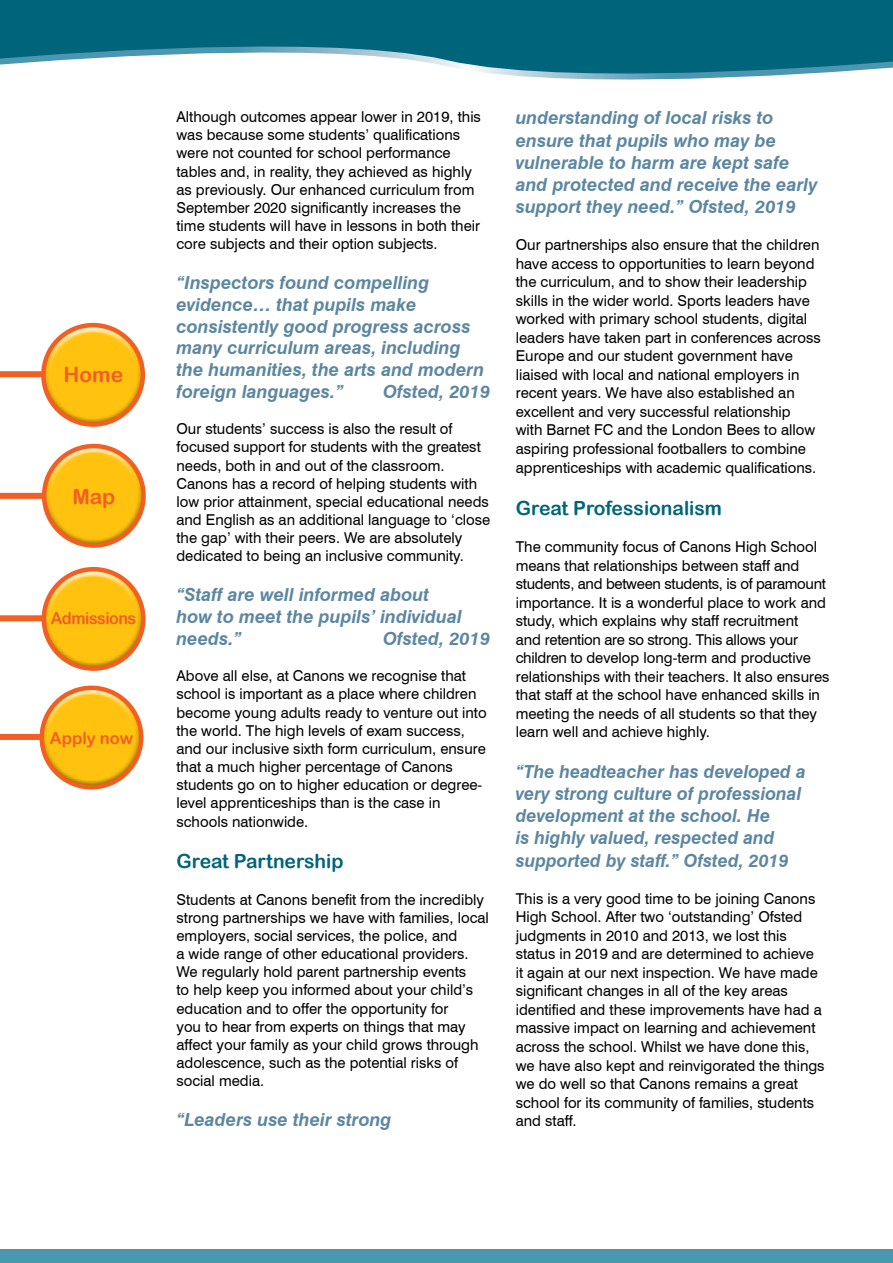
<style>
.page{position:relative;width:893px;height:1263px;background:#fff}
.page>*{position:absolute;margin:0;border:0;box-sizing:border-box;transform-origin:0 0}
.t1{font:21px "Arial Rounded MT Bold";color:#f15f22}
.t2{font:19.5px "Arial Rounded MT Bold";color:#00647a}
.t3{font:italic 700 18px/22.2px "Swiss 721 BT";color:#5d87a1}
.t4{font:16.5px "Arial Rounded MT Bold";letter-spacing:-.03em;color:#f15f22}
.t5{font:16.5px "Arial Rounded MT Bold";color:#f15f22}
.t6{font:15px/18.6px "Swiss 721 BT";color:#000}
</style>
<div class="page">
<div style="left:0;top:1249px;width:893px;height:14px;background:#4b96b0"></div>
<svg style="left:0;top:0;width:893px;height:80px"></svg>
<div style="left:36px;top:561px;width:114px;height:62px;background:#fff;opacity:.75"></div>
<div style="left:37px;top:585px;width:114px;height:87px;background:#000;opacity:.75"></div>
<div style="left:42px;top:567px;width:103px;height:104px;border:4px solid #f15f22;border-radius:50%"></div>
<div style="left:0;top:615px;width:43px;height:6px;background:#f15f22"></div>
<div style="left:34px;top:680px;width:114px;height:62px;background:#fff;opacity:.75"></div>
<div style="left:35px;top:703px;width:114px;height:88px;background:#000;opacity:.75"></div>
<div style="left:40px;top:686px;width:103px;height:103px;border:4px solid #f15f22;border-radius:50%"></div>
<div style="left:0;top:734px;width:41px;height:6px;background:#f15f22"></div>
<div style="left:36px;top:438px;width:115px;height:62px;background:#fff;opacity:.75"></div>
<div style="left:37px;top:461px;width:114px;height:88px;background:#000;opacity:.75"></div>
<div style="left:42px;top:444px;width:104px;height:104px;border:4px solid #f15f22;border-radius:50%"></div>
<div style="left:0;top:493px;width:43px;height:6px;background:#f15f22"></div>
<div style="left:36px;top:317px;width:114px;height:62px;background:#fff;opacity:.75"></div>
<div style="left:37px;top:341px;width:114px;height:87px;background:#000;opacity:.75"></div>
<div style="left:41px;top:323px;width:104px;height:104px;border:4px solid #f15f22;border-radius:50%"></div>
<div style="left:0;top:371px;width:43px;height:6px;background:#f15f22"></div>
<h1 class="t1" style="left:64px;top:362px;width:61px">Home</h1>
<h1 class="t1" style="left:72px;top:484px;width:44px">Map</h1>
<p class="t4" style="left:51px;top:609px;width:87px">Admissions</p>
<p class="t5" style="left:50px;top:729px;width:85px">Apply now</p>
<p class="t6" style="left:176px;top:108px;width:306px;line-height:18.1px">Although outcomes appear lower in 2019, this was because some students’ qualifications were not counted for school performance tables and, in reality, they achieved as highly as previously. Our enhanced curriculum from September 2020 significantly increases the time students will have in lessons in both their core subjects and their option subjects.</p>
<p class="t3" style="left:176px;top:272px;width:309px;line-height:21.8px">“Inspectors found compelling evidence… that pupils make consistently good progress across many curriculum areas, including the humanities, the arts and modern foreign languages.”</p>
<p class="t3" style="left:383px;top:380px;width:109px">Ofsted, 2019</p>
<p class="t6" style="left:176px;top:420px;width:315px;line-height:18.1px">Our students’ success is also the result of focused support for students with the greatest needs, both in and out of the classroom.<br>Canons has a record of helping students with low prior attainment, special educational needs and English as an additional language to ‘close the gap’ with their peers. We are absolutely dedicated to being an inclusive community.</p>
<p class="t3" style="left:176px;top:584px;width:287px;line-height:21.8px">“Staff are well informed about how to meet the pupils’ individual needs.”</p>
<p class="t3" style="left:383px;top:627px;width:109px">Ofsted, 2019</p>
<p class="t6" style="left:176px;top:667px;width:312px;line-height:18.1px">Above all else, at Canons we recognise that school is important as a place where children become young adults ready to venture out into the world. The high levels of exam success, and our inclusive sixth form curriculum, ensure that a much higher percentage of Canons students go on to higher education or degree&shy;level apprenticeships than is the case in schools nationwide.</p>
<h2 class="t2" style="left:176px;top:850px;width:169px">Great Partnership</h2>
<p class="t6" style="left:176px;top:890px;width:314px;line-height:18.1px">Students at Canons benefit from the incredibly strong partnerships we have with families, local employers, social services, the police, and<br>a wide range of other educational providers.<br>We regularly hold parent partnership events<br>to help keep you informed about your child’s education and to offer the opportunity for<br>you to hear from experts on things that may affect your family as your child grows through adolescence, such as the potential risks of social media.</p>
<p class="t3" style="left:176px;top:1108px;width:217px">“Leaders use their strong</p>
<p class="t3" style="left:516px;top:107px;width:303px">understanding of local risks to ensure that pupils who may be vulnerable to harm are kept safe and protected and receive the early support they need.” Ofsted, 2019</p>
<p class="t6" style="left:516px;top:235px;width:307px">Our partnerships also ensure that the children have access to opportunities to learn beyond the curriculum, and to show their leadership skills in the wider world. Sports leaders have worked with primary school students, digital leaders have taken part in conferences across Europe and our student government have liaised with local and national employers in recent years. We have also established an excellent and very successful relationship with Barnet FC and the London Bees to allow aspiring professional footballers to combine apprenticeships with academic qualifications.</p>
<h2 class="t2" style="left:516px;top:496px;width:208px">Great Professionalism</h2>
<p class="t6" style="left:516px;top:537px;width:315px">The community focus of Canons High School means that relationships between staff and students, and between students, is of paramount importance. It is a wonderful place to work and study, which explains why staff recruitment<br>and retention are so strong. This allows your children to develop long-term and productive relationships with their teachers. It also ensures that staff at the school have enhanced skills in meeting the needs of all students so that they learn well and achieve highly.</p>
<p class="t3" style="left:516px;top:760px;width:292px">“The headteacher has developed a very strong culture of professional development at the school. He<br>is highly valued, respected and supported by staff.” Ofsted, 2019</p>
<p class="t6" style="left:516px;top:889px;width:310px">This is a very good time to be joining Canons High School. After two ‘outstanding’ Ofsted judgments in 2010 and 2013, we lost this status in 2019 and are determined to achieve it again at our next inspection. We have made significant changes in all of the key areas identified and these improvements have had a massive impact on learning and achievement across the school. Whilst we have done this, we have also kept and reinvigorated the things we do well so that Canons remains a great school for its community of families, students and staff.</p>
</div>
